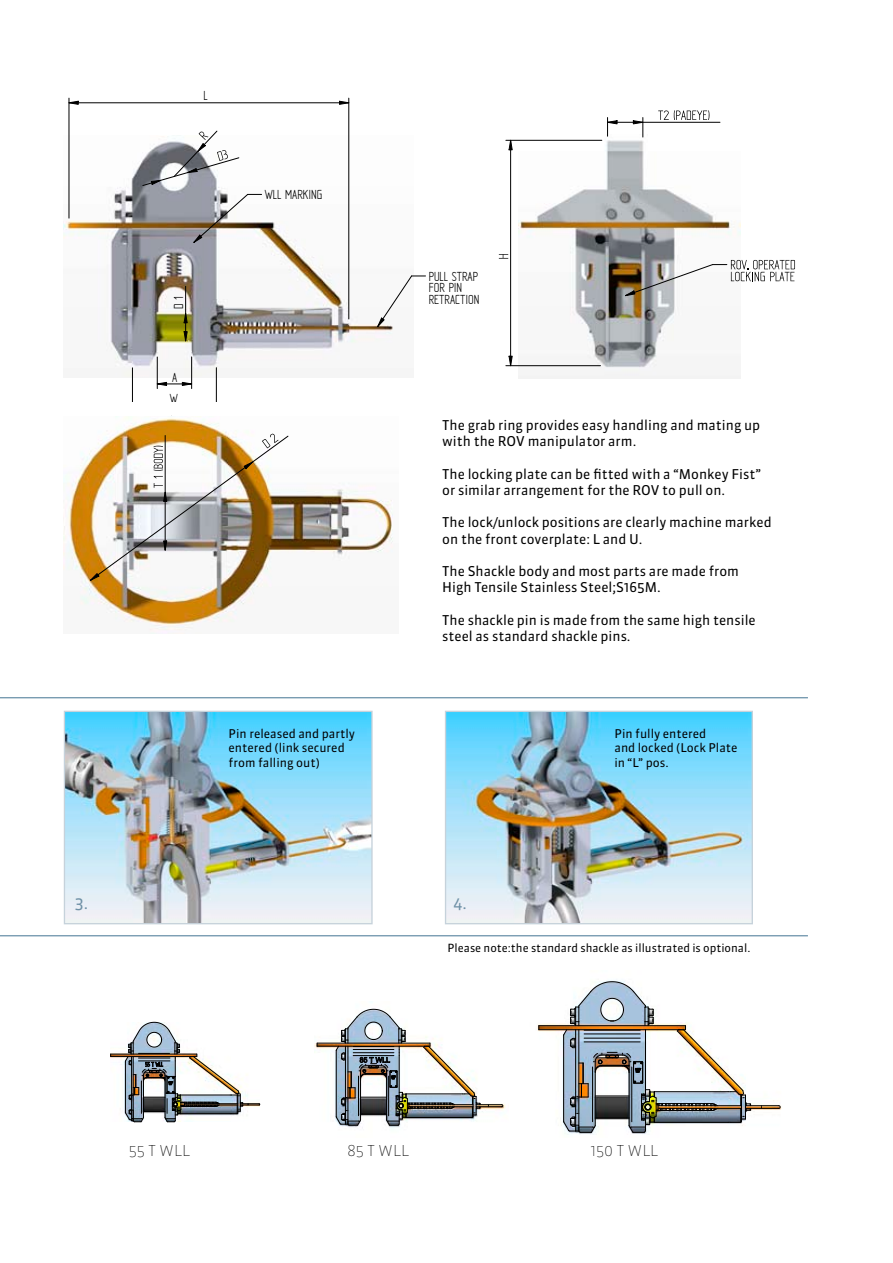
<style>
.page{position:relative;width:893px;height:1263px;background:#fff}
.page>*{position:absolute;margin:0;border:0;box-sizing:border-box;transform-origin:0 0}
.t1{font:16.05px "Sanuk";color:#6e90a6}
.t2{font:100 15px "Sanuk";color:#000}
.t3{font:14.85px/11.6px "Solid Edge ISO";letter-spacing:-.005em;color:#000}
.t4{font:13.5px/16.2px "Sanuk";color:#000}
.t5{font:12px/14.4px "Sanuk";color:#000}
.t6{font:11.25px "Sanuk";color:#000}
</style>
<div class="page">
<hr style="left:0;top:935px;width:808px;height:1px;background:#447593">
<hr style="left:0;top:697px;width:808px;height:1px;background:#447593">
<img style="left:64px;top:135px;width:156px;height:242px">
<hr style="left:132px;top:368px;width:1px;height:34px;background:#000">
<hr style="left:216px;top:368px;width:1px;height:34px;background:#000">
<svg style="left:158px;top:382px;width:9px;height:4px"></svg>
<svg style="left:182px;top:382px;width:9px;height:4px"></svg>
<hr style="left:157px;top:357px;width:1px;height:32px;background:#000">
<hr style="left:191px;top:357px;width:1px;height:32px;background:#000">
<hr style="left:157px;top:384px;width:35px;height:1px;background:#000">
<svg style="left:68px;top:101px;width:10px;height:3px"></svg>
<svg style="left:339px;top:101px;width:10px;height:2px"></svg>
<hr style="left:69px;top:98px;width:1px;height:120px;background:#000">
<hr style="left:349px;top:98px;width:1px;height:221px;background:#000">
<hr style="left:69px;top:103px;width:280px;height:1px;background:#000">
<svg style="left:69px;top:222px;width:5px;height:5px"></svg>
<svg style="left:112px;top:130px;width:313px;height:233px"></svg>
<hr style="left:185px;top:286px;width:1px;height:55px;background:#000">
<img style="left:519px;top:139px;width:221px;height:239px">
<svg style="left:576px;top:259px;width:219px;height:107px"></svg>
<svg style="left:509px;top:141px;width:3px;height:9px"></svg>
<svg style="left:509px;top:356px;width:3px;height:9px"></svg>
<hr style="left:506px;top:140px;width:96px;height:1px;background:#000">
<hr style="left:506px;top:365px;width:94px;height:1px;background:#000">
<hr style="left:510px;top:140px;width:1px;height:226px;background:#000">
<svg style="left:499px;top:254px;width:9px;height:5px"></svg>
<hr style="left:607px;top:122px;width:113px;height:1px;background:#000">
<svg style="left:538px;top:110px;width:175px;height:135px"></svg>
<img style="left:64px;top:478px;width:329px;height:155px">
<img style="left:67px;top:416px;width:270px;height:210px">
<img style="left:66px;top:713px;width:305px;height:209px">
<div style="left:64px;top:711px;width:309px;height:213px;border:1px solid #c6d2db"></div>
<img style="left:447px;top:713px;width:304px;height:209px">
<div style="left:445px;top:711px;width:308px;height:213px;border:1px solid #c6d2db"></div>
<img style="left:537px;top:980px;width:245px;height:155px">
<hr style="left:539px;top:1029px;width:146px;height:1px;background:#000">
<hr style="left:539px;top:1025px;width:146px;height:1px;background:#000">
<svg style="left:563px;top:981px;width:218px;height:152px"></svg>
<img style="left:314px;top:1008px;width:192px;height:121px">
<hr style="left:317px;top:1046px;width:113px;height:1px;background:#000">
<hr style="left:317px;top:1043px;width:113px;height:1px;background:#000">
<img style="left:335px;top:1009px;width:168px;height:117px">
<img style="left:111px;top:1053px;width:14px;height:62px">
<hr style="left:111px;top:1054px;width:86px;height:1px;background:#000">
<hr style="left:111px;top:1056px;width:86px;height:1px;background:#000">
<img style="left:125px;top:1022px;width:135px;height:101px">
<p class="t3" style="left:204px;top:90px;width:6px">L</p>
<p class="t3" style="left:173px;top:309px;width:15px;rotate:-90deg">D 1</p>
<p class="t3" style="left:172px;top:371px;width:7px">A</p>
<p class="t3" style="left:170px;top:392px;width:10px">W</p>
<p class="t3" style="left:265px;top:189px;width:59px">WLL MARKING</p>
<p class="t3" style="left:429px;top:270px;width:52px">PULL STRAP<br>FOR PIN<br>RETRACTION</p>
<p class="t4" style="left:442px;top:417px;width:320px">The grab ring provides easy handling and mating up with the ROV manipulator arm.</p>
<p class="t4" style="left:442px;top:466px;width:320px">The locking plate can be fitted with a “Monkey Fist” or similar arrangement for the ROV to pull on.</p>
<p class="t4" style="left:442px;top:514px;width:331px">The lock/unlock positions are clearly machine marked on the front coverplate: L and U.</p>
<p class="t4" style="left:442px;top:563px;width:298px">The Shackle body and most parts are made from<br>High Tensile Stainless Steel;S165M.</p>
<p class="t4" style="left:442px;top:612px;width:315px">The shackle pin is made from the same high tensile steel as standard shackle pins.</p>
<p class="t5" style="left:229px;top:726px;width:128px">Pin released and partly entered (link secured from falling out)</p>
<p class="t5" style="left:614px;top:726px;width:125px">Pin fully entered<br>and locked (Lock Plate in “L” pos.</p>
<p class="t1" style="left:75px;top:893px;width:15px">3.</p>
<p class="t1" style="left:454px;top:893px;width:15px">4.</p>
<p class="t2" style="left:129px;top:1141px;width:63px">55 T WLL</p>
<p class="t6" style="left:448px;top:940px;width:304px">Please note:the standard shackle as illustrated is optional.</p>
<p class="t2" style="left:347px;top:1141px;width:63px">85 T WLL</p>
<p class="t2" style="left:591px;top:1141px;width:69px">150 T WLL</p>
</div>
